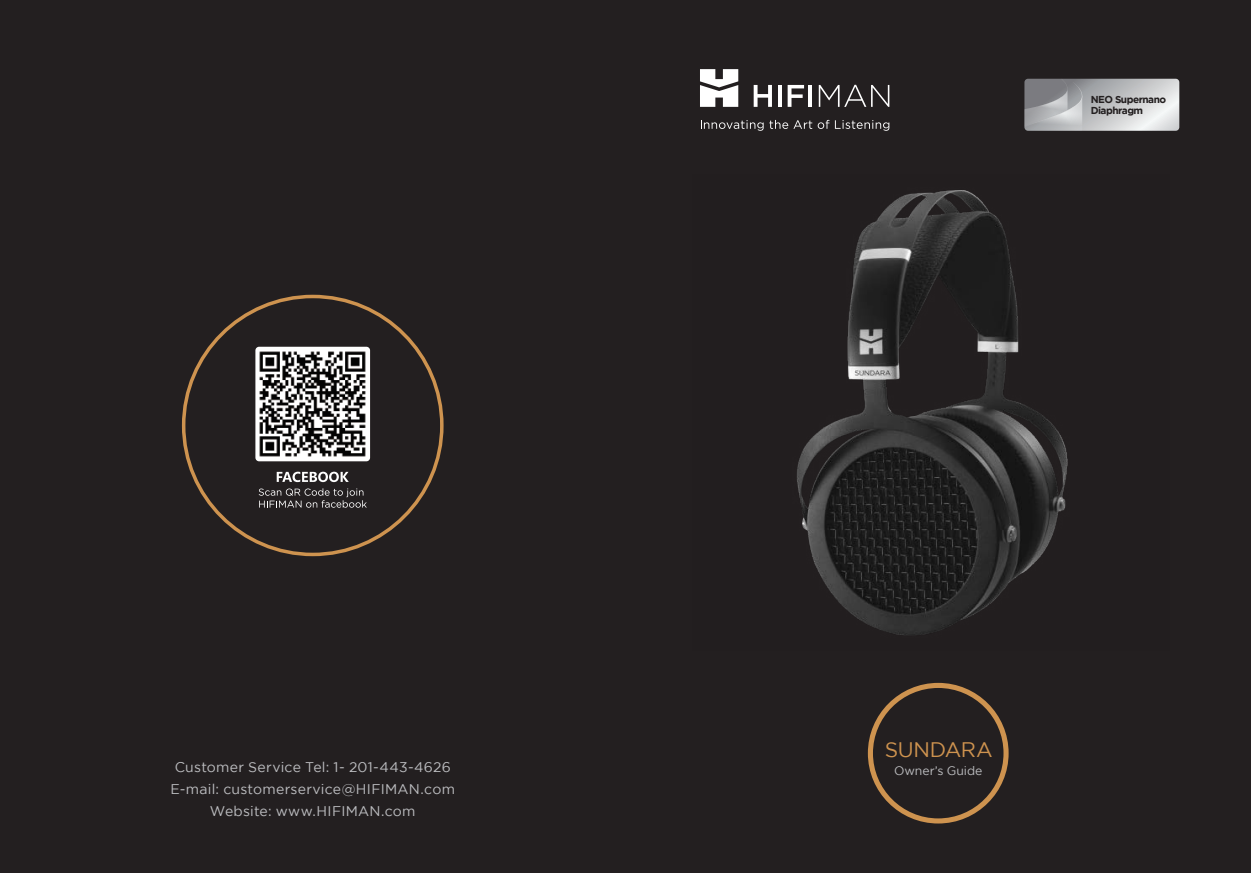
<style>
.page{position:relative;width:1251px;height:873px;background:#fff}
.page>*{position:absolute;margin:0;border:0;box-sizing:border-box;transform-origin:0 0}
.t1{font:21px "Gotham";letter-spacing:-.02em;color:#ce934f}
.t2{font:14px/21.7px "Gotham";letter-spacing:.02em;color:#bcbdc0;text-align:center}
.t3{font:12.25px "Gotham";letter-spacing:-.005em;color:#bcbdc0}
.t4{font:700 10.15px/10.7px "Gotham";letter-spacing:-.05em;color:#231f20}
</style>
<div class="page">
<div style="left:0;top:0;width:625px;height:873px;background:#231f20"></div>
<div style="left:625px;top:0;width:625px;height:873px;background:#231f20"></div>
<svg style="left:701px;top:120px;width:62px;height:11px"></svg>
<svg style="left:769px;top:120px;width:120px;height:11px"></svg>
<svg style="left:700px;top:69px;width:38px;height:38px"></svg>
<svg style="left:753px;top:85px;width:18px;height:22px"></svg>
<svg style="left:778px;top:85px;width:3px;height:22px"></svg>
<svg style="left:787px;top:85px;width:16px;height:22px"></svg>
<hr style="left:808px;top:85px;width:4px;height:22px;background:#fff">
<svg style="left:818px;top:85px;width:71px;height:22px"></svg>
<svg style="left:1024px;top:79px;width:154px;height:52px;background:#b9babd"></svg>
<svg style="left:867px;top:683px;width:141px;height:141px"></svg>
<svg style="left:182px;top:295px;width:261px;height:261px"></svg>
<div style="left:255px;top:347px;width:115px;height:114px;background:#fff;border-radius:4px"></div>
<img style="left:259px;top:351px;width:107px;height:106px">
<svg style="left:258px;top:488px;width:109px;height:20px"></svg>
<svg style="left:277px;top:472px;width:72px;height:10px"></svg>
<img style="left:797px;top:190px;width:271px;height:445px">
<p class="t4" style="left:1090px;top:94px;width:77px">NEO Supernano<br>Diaphragm</p>
<h1 class="t1" style="left:884px;top:738px;width:109px">SUNDARA</h1>
<p class="t2" style="left:175px;top:756px;width:277px">Customer Service Tel: 1- 201-443-4626</p>
<p class="t3" style="left:893px;top:764px;width:90px">Owner’s Guide</p>
<p class="t2" style="left:170px;top:778px;width:286px">E-mail: customerservice@HIFIMAN.com<br>Website: www.HIFIMAN.com</p>
</div>
